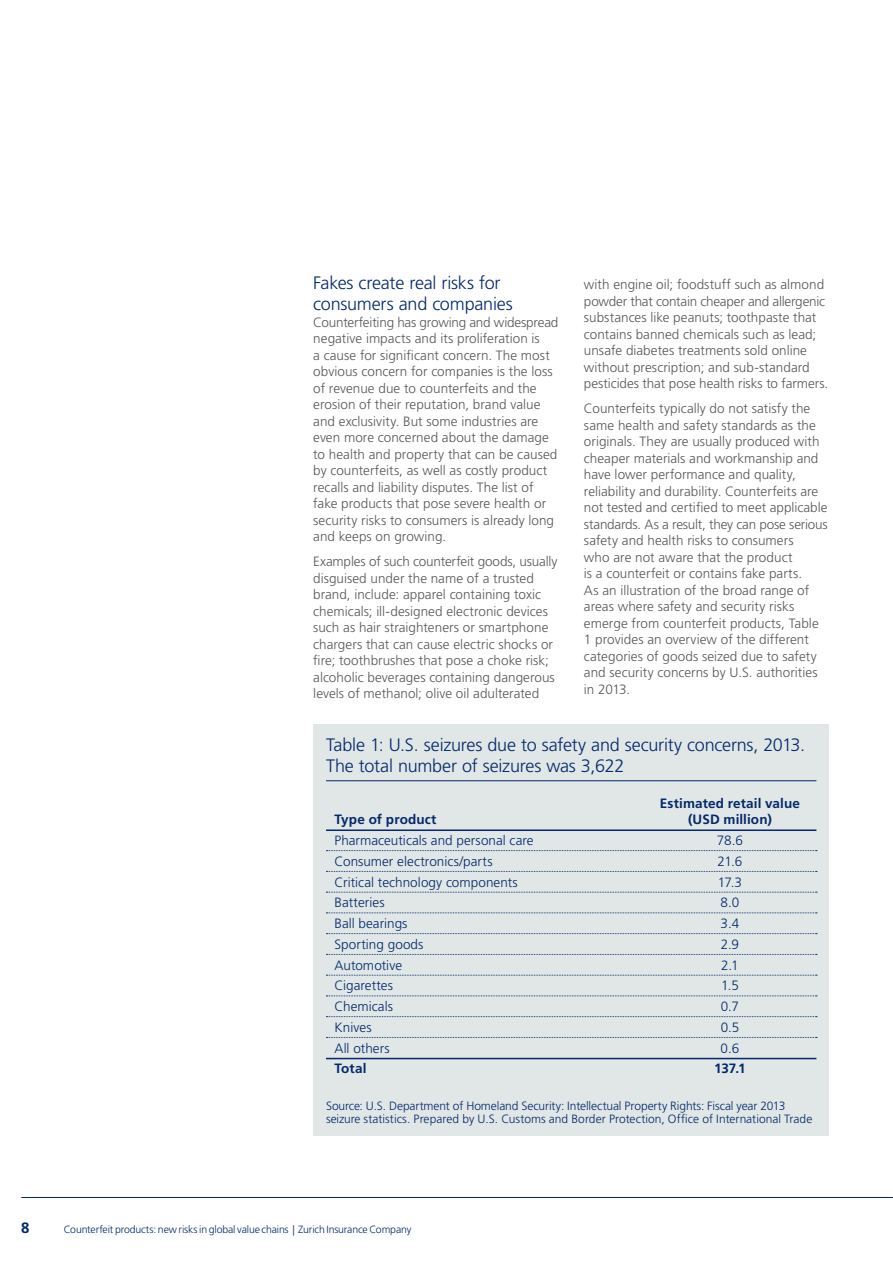
<style>
.page{position:relative;width:893px;height:1263px;background:#fff}
.page>*{position:absolute;margin:0;border:0;box-sizing:border-box;transform-origin:0 0}
.t1{font:300 18px/21px "Frutiger LT Std";letter-spacing:-.01em;color:#04286b}
.t2{font:700 15px "Frutiger LT Std";color:#04286b}
.t3{font:300 13.5px/16.5px "Frutiger LT Std";color:#57585a}
.t4{font:300 13.5px "Frutiger LT Std";letter-spacing:.005em;color:#04286b}
.t5{font:700 13.5px "Frutiger LT Std";letter-spacing:.01em;color:#04286b}
.t6{font:300 12px/13.5px "Frutiger LT Std";letter-spacing:-.005em;color:#04286b}
.t7{font:300 10.5px "Frutiger LT Std";letter-spacing:-.015em;color:#04286b}
</style>
<div class="page">
<hr style="left:21px;top:1197px;width:872px;height:1px;background:#04286b">
<div style="left:313px;top:725px;width:516px;height:411px;background:#e0e7e6"></div>
<hr style="left:326px;top:780px;width:490px;height:1px;background:#04286b">
<hr style="left:326px;top:829px;width:490px;height:2px;background:#04286b">
<svg style="left:326px;top:850px;width:491px;height:1px"></svg>
<svg style="left:326px;top:871px;width:491px;height:1px"></svg>
<svg style="left:326px;top:892px;width:491px;height:1px"></svg>
<svg style="left:326px;top:912px;width:491px;height:1px"></svg>
<svg style="left:326px;top:933px;width:491px;height:1px"></svg>
<svg style="left:326px;top:954px;width:491px;height:1px"></svg>
<svg style="left:326px;top:975px;width:491px;height:1px"></svg>
<svg style="left:326px;top:995px;width:491px;height:1px"></svg>
<svg style="left:326px;top:1016px;width:491px;height:1px"></svg>
<svg style="left:326px;top:1037px;width:491px;height:1px"></svg>
<hr style="left:326px;top:1058px;width:490px;height:1px;background:#04286b">
<h1 class="t1" style="left:313px;top:273px;width:201px">Fakes create real risks for consumers and companies</h1>
<p class="t3" style="left:313px;top:314px;width:247px">Counterfeiting has growing and widespread negative impacts and its proliferation is<br>a cause for significant concern. The most obvious concern for companies is the loss of revenue due to counterfeits and the erosion of their reputation, brand value and exclusivity. But some industries are even more concerned about the damage to health and property that can be caused by counterfeits, as well as costly product recalls and liability disputes. The list of fake products that pose severe health or security risks to consumers is already long and keeps on growing.</p>
<p class="t3" style="left:313px;top:553px;width:246px">Examples of such counterfeit goods, usually disguised under the name of a trusted brand, include: apparel containing toxic chemicals; ill-designed electronic devices such as hair straighteners or smartphone chargers that can cause electric shocks or fire; toothbrushes that pose a choke risk; alcoholic beverages containing dangerous levels of methanol; olive oil adulterated</p>
<p class="t3" style="left:584px;top:276px;width:246px">with engine oil; foodstuff such as almond powder that contain cheaper and allergenic substances like peanuts; toothpaste that contains banned chemicals such as lead; unsafe diabetes treatments sold online without prescription; and sub-standard pesticides that pose health risks to farmers.</p>
<p class="t3" style="left:584px;top:400px;width:245px">Counterfeits typically do not satisfy the same health and safety standards as the originals. They are usually produced with cheaper materials and workmanship and have lower performance and quality, reliability and durability. Counterfeits are not tested and certified to meet applicable standards. As a result, they can pose serious safety and health risks to consumers<br>who are not aware that the product<br>is a counterfeit or contains fake parts.<br>As an illustration of the broad range of areas where safety and security risks emerge from counterfeit products, Table 1 provides an overview of the different categories of goods seized due to safety and security concerns by U.S. authorities in 2013.</p>
<h1 class="t1" style="left:326px;top:734px;width:481px">Table 1: U.S. seizures due to safety and security concerns, 2013.<br>The total number of seizures was 3,622</h1>
<p class="t5" style="left:660px;top:795px;width:142px">Estimated retail value</p>
<p class="t5" style="left:334px;top:812px;width:104px">Type of product</p>
<p class="t5" style="left:688px;top:812px;width:85px">(USD million)</p>
<p class="t4" style="left:334px;top:833px;width:201px">Pharmaceuticals and personal care</p>
<p class="t4" style="left:717px;top:833px;width:28px">78.6</p>
<p class="t4" style="left:334px;top:853px;width:160px">Consumer electronics/parts</p>
<p class="t4" style="left:717px;top:853px;width:26px">21.6</p>
<p class="t4" style="left:334px;top:874px;width:185px">Critical technology components</p>
<p class="t4" style="left:718px;top:874px;width:26px">17.3</p>
<p class="t4" style="left:334px;top:895px;width:52px">Batteries</p>
<p class="t4" style="left:720px;top:895px;width:20px">8.0</p>
<p class="t4" style="left:334px;top:916px;width:75px">Ball bearings</p>
<p class="t4" style="left:721px;top:916px;width:20px">3.4</p>
<p class="t4" style="left:334px;top:936px;width:90px">Sporting goods</p>
<p class="t4" style="left:721px;top:936px;width:20px">2.9</p>
<p class="t4" style="left:334px;top:957px;width:69px">Automotive</p>
<p class="t4" style="left:721px;top:957px;width:19px">2.1</p>
<p class="t4" style="left:334px;top:978px;width:60px">Cigarettes</p>
<p class="t4" style="left:721px;top:978px;width:19px">1.5</p>
<p class="t4" style="left:334px;top:999px;width:60px">Chemicals</p>
<p class="t4" style="left:721px;top:999px;width:20px">0.7</p>
<p class="t4" style="left:334px;top:1019px;width:39px">Knives</p>
<p class="t4" style="left:721px;top:1019px;width:20px">0.5</p>
<p class="t4" style="left:334px;top:1040px;width:57px">All others</p>
<p class="t4" style="left:721px;top:1040px;width:20px">0.6</p>
<p class="t5" style="left:334px;top:1061px;width:33px">Total</p>
<p class="t5" style="left:714px;top:1061px;width:33px">137.1</p>
<p class="t6" style="left:326px;top:1099px;width:488px">Source: U.S. Department of Homeland Security: Intellectual Property Rights: Fiscal year 2013 seizure statistics. Prepared by U.S. Customs and Border Protection, Office of International Trade</p>
<p class="t2" style="left:21px;top:1219px;width:10px">8</p>
<p class="t7" style="left:64px;top:1224px;width:349px">Counterfeit products: new risks in global value chains | Zurich Insurance Company</p>
</div>
